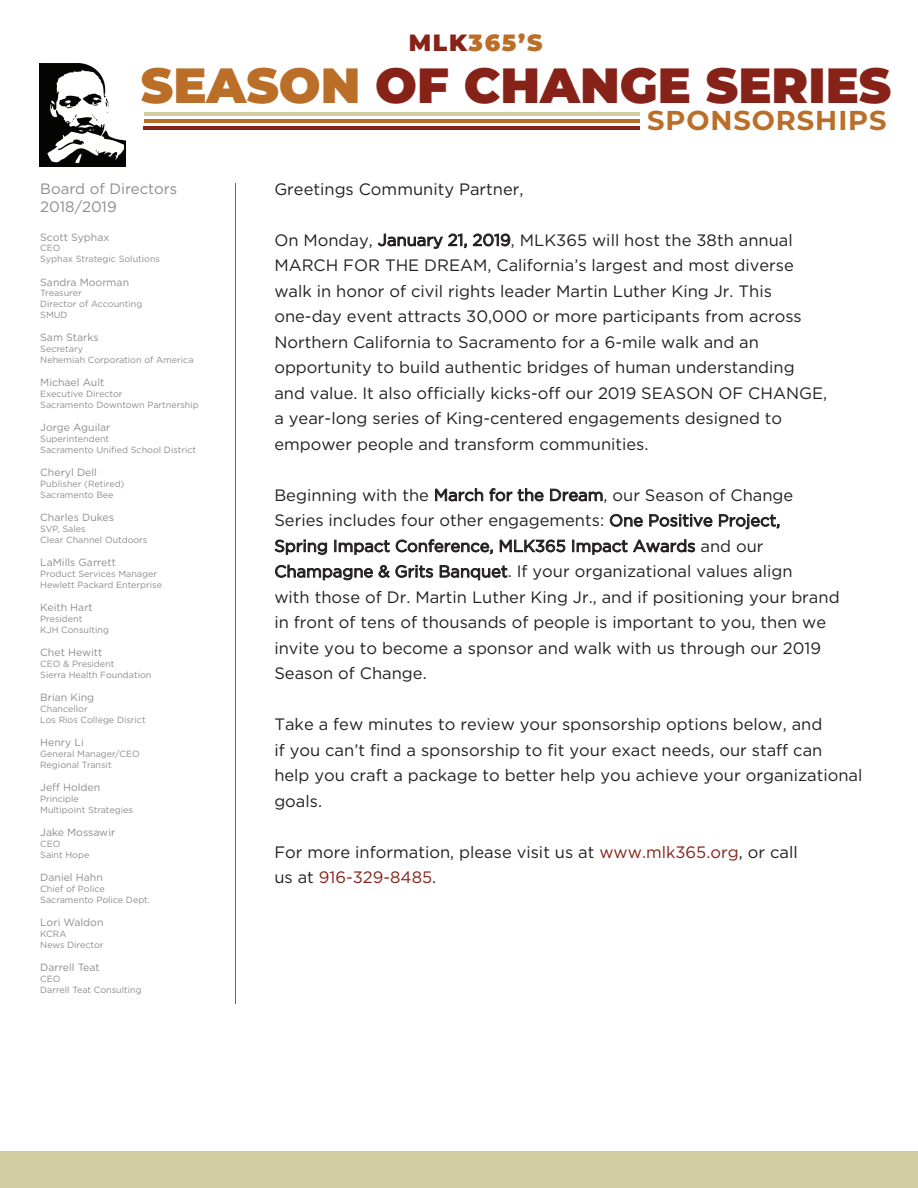
<style>
.page{position:relative;width:918px;height:1188px;background:#fff}
.page>*{position:absolute;margin:0;border:0;box-sizing:border-box;transform-origin:0 0}
.t1{font:900 49.35px "Montserrat";color:#872219}
.t2{font:700 27.3px "Montserrat";letter-spacing:.035em;color:#ba6e28}
.t3{font:900 23.55px "Montserrat";letter-spacing:.07em;color:#ba6e28}
.t4{font:16.5px/25.5px "Gotham";color:#231f20}
.t5{font:15px/18px "Gotham";color:#8d8d8d}
.t6{font:10.5px "Gotham";color:#8d8d8d}
.t7{font:9px/10.8px "Gotham";color:#8d8d8d}
.s1{color:#872219}
.s2{color:#ba6e28}
</style>
<div class="page">
<hr style="left:235px;top:183px;width:1px;height:820px;background:#676868">
<svg style="left:377px;top:233px;width:134px;height:16px"></svg>
<svg style="left:435px;top:488px;width:109px;height:14px"></svg>
<svg style="left:550px;top:488px;width:53px;height:14px"></svg>
<svg style="left:610px;top:514px;width:33px;height:13px"></svg>
<svg style="left:649px;top:514px;width:64px;height:13px"></svg>
<svg style="left:719px;top:514px;width:61px;height:16px"></svg>
<svg style="left:274px;top:539px;width:53px;height:16px"></svg>
<svg style="left:334px;top:539px;width:159px;height:16px"></svg>
<svg style="left:500px;top:539px;width:66px;height:14px"></svg>
<svg style="left:572px;top:539px;width:123px;height:16px"></svg>
<svg style="left:275px;top:564px;width:158px;height:17px"></svg>
<svg style="left:439px;top:565px;width:69px;height:16px"></svg>
<img style="left:39px;top:63px;width:87px;height:104px">
<div style="left:0;top:1151px;width:918px;height:36px;background:#d2cca1"></div>
<hr style="left:144px;top:126px;width:496px;height:4px;background:#872219">
<hr style="left:144px;top:119px;width:496px;height:4px;background:#ba6e28">
<hr style="left:144px;top:112px;width:496px;height:4px;background:#d2cca1">
<h3 class="t3" style="left:409px;top:25px;width:135px"><span class="s1">MLK</span>365’S</h3>
<h1 class="t1" style="left:141px;top:48px;width:752px"><span class="s2">SEASON</span> OF CHANGE SERIES</h1>
<h2 class="t2" style="left:647px;top:100px;width:241px">SPONSORSHIPS</h2>
<p class="t5" style="left:40px;top:179px;width:139px">Board of Directors<br>2018/2019</p>
<p class="t6" style="left:40px;top:231px;width:71px">Scott Syphax</p>
<p class="t7" style="left:40px;top:243px;width:121px">CEO<br>Syphax Strategic Solutions</p>
<p class="t6" style="left:40px;top:276px;width:90px">Sandra Moorman</p>
<p class="t7" style="left:40px;top:288px;width:104px">Treasurer<br>Director of Accounting<br>SMUD</p>
<p class="t6" style="left:40px;top:332px;width:60px">Sam Starks</p>
<p class="t7" style="left:40px;top:344px;width:155px">Secretary<br>Nehemiah Corporation of America</p>
<p class="t6" style="left:40px;top:377px;width:66px">Michael Ault</p>
<p class="t7" style="left:40px;top:389px;width:160px">Executive Director<br>Sacramento Downtown Partnership</p>
<p class="t6" style="left:40px;top:422px;width:72px">Jorge Aguilar</p>
<p class="t7" style="left:40px;top:434px;width:157px">Superintendent<br>Sacramento Unified School District</p>
<p class="t6" style="left:40px;top:467px;width:58px">Cheryl Dell</p>
<p class="t7" style="left:40px;top:479px;width:86px">Publisher (Retired)<br>Sacramento Bee</p>
<p class="t6" style="left:40px;top:512px;width:75px">Charles Dukes</p>
<p class="t7" style="left:40px;top:524px;width:109px">SVP, Sales<br>Clear Channel Outdoors</p>
<p class="t6" style="left:40px;top:557px;width:77px">LaMills Garrett</p>
<p class="t7" style="left:40px;top:569px;width:123px">Product Services Manager<br>Hewlett Packard Enterprise</p>
<p class="t6" style="left:40px;top:602px;width:54px">Keith Hart</p>
<p class="t7" style="left:40px;top:614px;width:70px">President<br>KJH Consulting</p>
<p class="t6" style="left:40px;top:647px;width:64px">Chet Hewitt</p>
<p class="t7" style="left:40px;top:659px;width:113px">CEO &amp; President<br>Sierra Health Foundation</p>
<p class="t6" style="left:40px;top:692px;width:56px">Brian King</p>
<p class="t7" style="left:40px;top:704px;width:107px">Chancellor<br>Los Rios College Disrict</p>
<p class="t6" style="left:40px;top:737px;width:45px">Henry Li</p>
<p class="t7" style="left:40px;top:749px;width:101px">General Manager/CEO<br>Regional Transit</p>
<p class="t6" style="left:40px;top:782px;width:62px">Jeff Holden</p>
<p class="t7" style="left:40px;top:794px;width:94px">Principle<br>Multipoint Strategies</p>
<p class="t6" style="left:40px;top:827px;width:77px">Jake Mossawir</p>
<p class="t7" style="left:40px;top:839px;width:51px">CEO<br>Saint Hope</p>
<p class="t6" style="left:40px;top:872px;width:64px">Daniel Hahn</p>
<p class="t7" style="left:40px;top:884px;width:111px">Chief of Police<br>Sacramento Police Dept.</p>
<p class="t6" style="left:40px;top:917px;width:65px">Lori Waldon</p>
<p class="t7" style="left:40px;top:929px;width:65px">KCRA<br>News Director</p>
<p class="t6" style="left:40px;top:962px;width:61px">Darrell Teat</p>
<p class="t7" style="left:40px;top:974px;width:103px">CEO<br>Darrell Teat Consulting</p>
<p class="t4" style="left:274px;top:176px;width:251px">Greetings Community Partner,</p>
<p class="t4" style="left:274px;top:227px;width:554px">On Monday, January 21, 2019, MLK365 will host the 38th annual MARCH FOR THE DREAM, California’s largest and most diverse walk in honor of civil rights leader Martin Luther King Jr. This one-day event attracts 30,000 or more participants from across Northern California to Sacramento for a 6-mile walk and an opportunity to build authentic bridges of human understanding and value. It also officially kicks-off our 2019 SEASON OF CHANGE, a year-long series of King-centered engagements designed to empower people and transform communities.</p>
<p class="t4" style="left:274px;top:482px;width:567px">Beginning with the March for the Dream, our Season of Change Series includes four other engagements: One Positive Project,<br>Spring Impact Conference, MLK365 Impact Awards and our Champagne &amp; Grits Banquet. If your organizational values align<br>with those of Dr. Martin Luther King Jr., and if positioning your brand in front of tens of thousands of people is important to you, then we invite you to become a sponsor and walk with us through our 2019<br>Season of Change.</p>
<p class="t4" style="left:274px;top:711px;width:590px">Take a few minutes to review your sponsorship options below, and<br>if you can’t find a sponsorship to fit your exact needs, our staff can<br>help you craft a package to better help you achieve your organizational goals.</p>
<p class="t4" style="left:274px;top:839px;width:525px">For more information, please visit us at <span class="s1">www.mlk365.org</span>, or call us at <span class="s1">916-329-8485</span>.</p>
</div>
